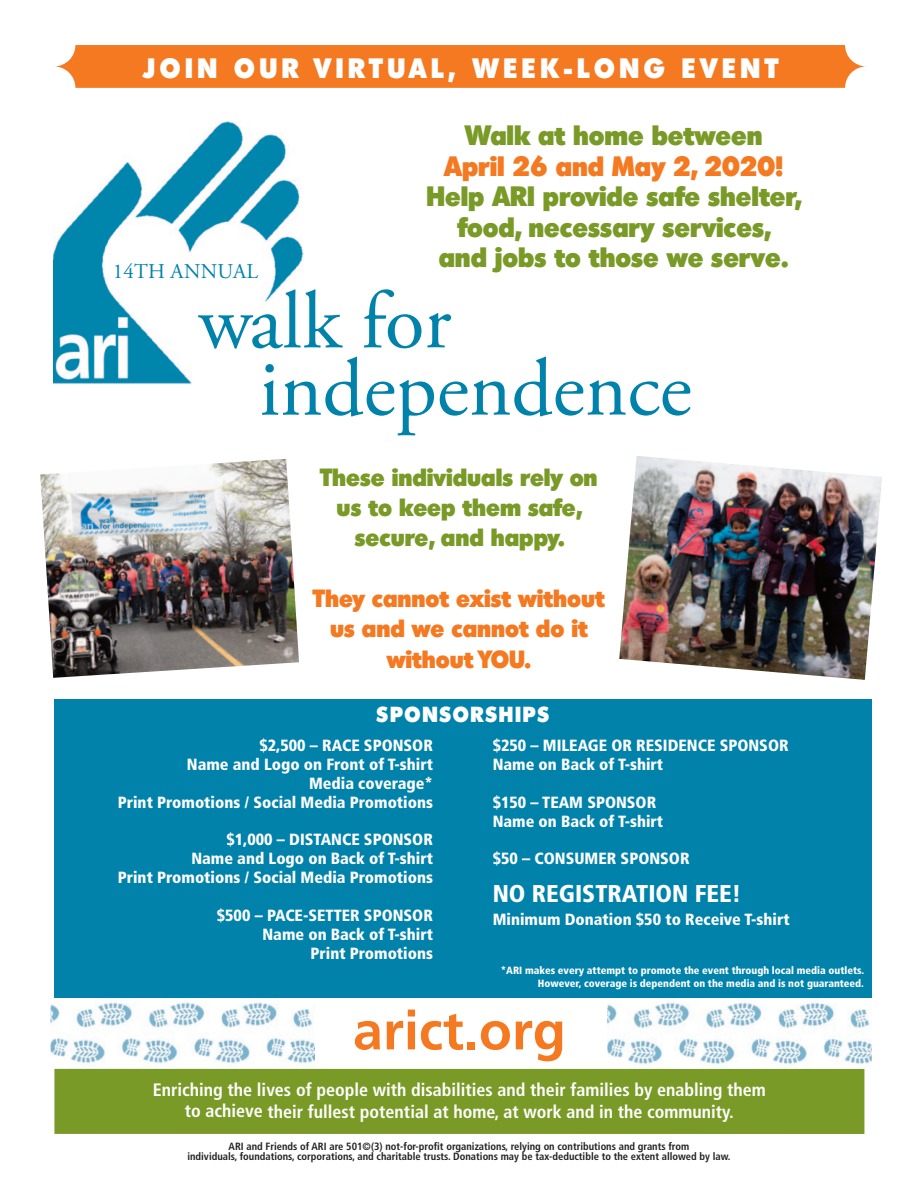
<style>
.page{position:relative;width:918px;height:1188px;background:#fff}
.page>*{position:absolute;margin:0;border:0;box-sizing:border-box;transform-origin:0 0}
.t1{font:81px/67.2px "Adobe Garamond Pro";color:#0082ab}
.t2{font:700 54px "Frutiger LT Std";color:#f47921}
.t3{font:27px/30.3px "Admisi Display S Si";color:#799a27;text-align:center}
.t4{font:27px "Admisi Display S Si";letter-spacing:.17em;color:#fff}
.t5{font:27px "Admisi Display S Si";color:#f47921}
.t6{font:900 condensed 24.3px "Frutiger LT Std";color:#fff}
.t7{font:24px/30.3px "Admisi Display S Si";color:#799a27;text-align:center}
.t8{font:24px/30.3px "Admisi Display S Si";color:#f47921;text-align:center}
.t9{font:21px "Admisi Display S Si";letter-spacing:.08em;color:#fff}
.t10{font:21px "Adobe Garamond Pro";letter-spacing:.015em;color:#0082ab}
.t11{font:700 condensed 18px/21.6px "Frutiger LT Std";color:#fff;text-align:center}
.t12{font:900 condensed 16.2px/18.9px "Frutiger LT Std";color:#fff;text-align:right}
.t13{font:700 condensed 10.5px/10.5px "Frutiger LT Std";color:#231f20;text-align:center}
.t14{font:900 condensed 10.5px/12.9px "Frutiger LT Std";color:#fff;text-align:right}
</style>
<div class="page">
<img style="left:54px;top:121px;width:250px;height:263px">
<img style="left:607px;top:999px;width:265px;height:69px">
<img style="left:51px;top:1001px;width:264px;height:63px">
<div style="left:54px;top:45px;width:812px;height:43px;background:#f47921;border-radius:21px"></div>
<div style="left:54px;top:720px;width:818px;height:277px;background:#0082ab"></div>
<img style="left:40px;top:459px;width:259px;height:219px">
<img style="left:619px;top:456px;width:263px;height:224px">
<div style="left:54px;top:699px;width:818px;height:33px;background:#0082ab"></div>
<div style="left:54px;top:1069px;width:810px;height:65px;background:#799a27"></div>
<h3 class="t4" style="left:143px;top:58px;width:637px">JOIN OUR VIRTUAL, WEEK-LONG EVENT</h3>
<p class="t10" style="left:113px;top:259px;width:147px">14TH ANNUAL</p>
<h3 class="t3" style="left:465px;top:123px;width:299px">Walk at home between</h3>
<h3 class="t5" style="left:444px;top:156px;width:340px">April 26 and May 2, 2020!</h3>
<h3 class="t3" style="left:427px;top:184px;width:377px">Help ARI provide safe shelter, food, necessary services,<br>and jobs to those we serve.</h3>
<h1 class="t1" style="left:259px;top:286px;width:434px;text-indent:-61px">walk for independence</h1>
<h3 class="t7" style="left:320px;top:464px;width:279px">These individuals rely on us to keep them safe, secure, and happy.</h3>
<h3 class="t8" style="left:313px;top:586px;width:293px">They cannot exist without us and we cannot do it without YOU.</h3>
<p class="t9" style="left:377px;top:707px;width:174px">SPONSORSHIPS</p>
<p class="t12" style="left:118px;top:737px;width:317px">$2,500 – RACE SPONSOR<br>Name and Logo on Front of T-shirt<br>Media coverage*<br>Print Promotions / Social Media Promotions</p>
<p class="t12" style="left:118px;top:832px;width:317px">$1,000 – DISTANCE SPONSOR<br>Name and Logo on Back of T-shirt<br>Print Promotions / Social Media Promotions</p>
<p class="t12" style="left:217px;top:907px;width:218px">$500 – PACE-SETTER SPONSOR<br>Name on Back of T-shirt<br>Print Promotions</p>
<p class="t12" style="left:493px;top:737px;width:298px;text-align:left">$250 – MILEAGE OR RESIDENCE SPONSOR<br>Name on Back of T-shirt</p>
<p class="t12" style="left:493px;top:794px;width:172px;text-align:left">$150 – TEAM SPONSOR<br>Name on Back of T-shirt</p>
<p class="t12" style="left:493px;top:851px;width:198px">$50 – CONSUMER SPONSOR</p>
<h3 class="t6" style="left:493px;top:884px;width:250px">NO REGISTRATION FEE!</h3>
<p class="t12" style="left:493px;top:912px;width:298px">Minimum Donation $50 to Receive T-shirt</p>
<p class="t14" style="left:501px;top:965px;width:365px">*ARI makes every attempt to promote the event through local media outlets.<br>However, coverage is dependent on the media and is not guaranteed.</p>
<h2 class="t2" style="left:353px;top:999px;width:215px">arict.org</h2>
<p class="t11" style="left:153px;top:1080px;width:615px">Enriching the lives of people with disabilities and their families by enabling them to achieve their fullest potential at home, at work and in the community.</p>
<p class="t13" style="left:187px;top:1142px;width:545px">ARI and Friends of ARI are 501©(3) not-for-profit organizations, relying on contributions and grants from<br>individuals, foundations, corporations, and charitable trusts. Donations may be tax-deductible to the extent allowed by law.</p>
</div>
